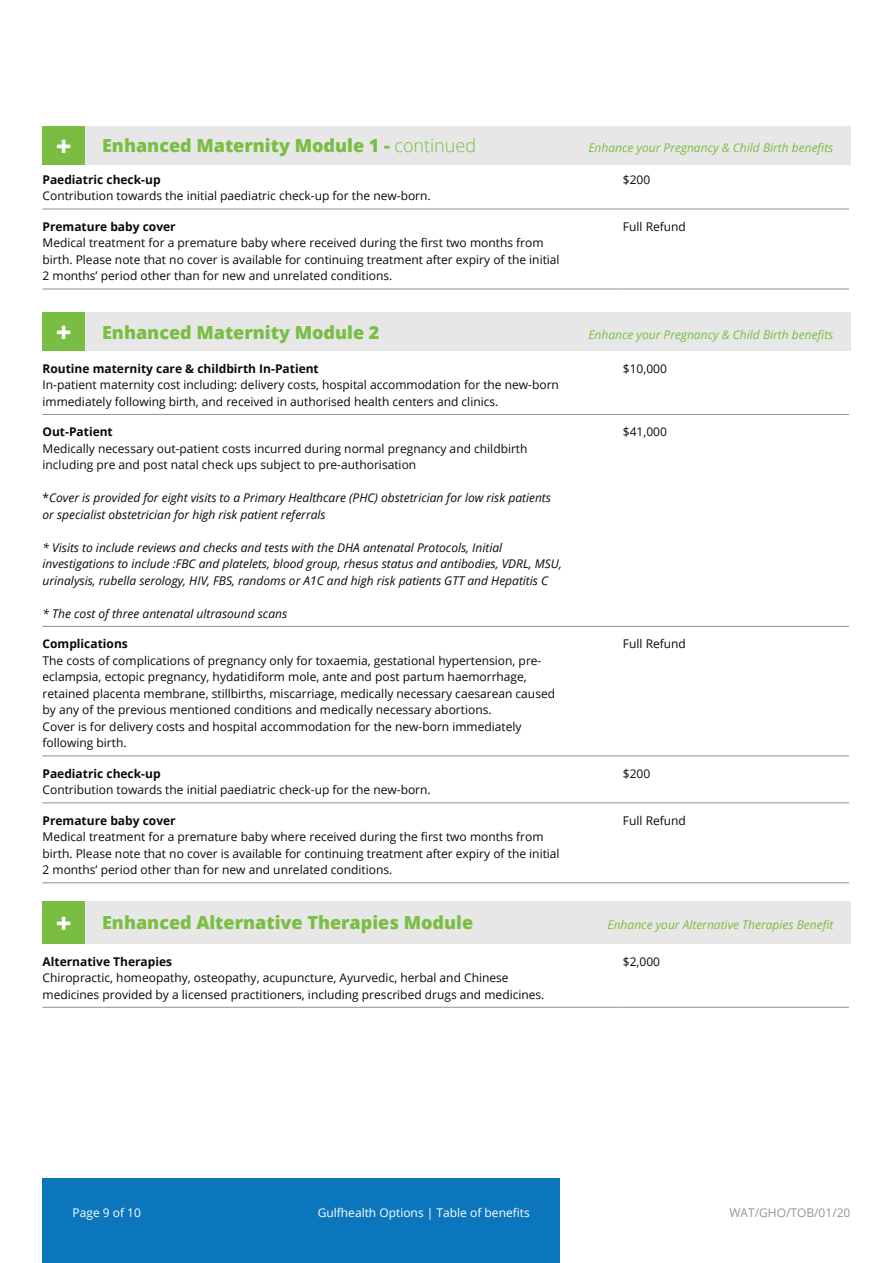
<style>
.page{position:relative;width:893px;height:1263px;background:#fff}
.page>*{position:absolute;margin:0;border:0;box-sizing:border-box;transform-origin:0 0}
.t1{font:800 27px "Open Sans";color:#fff}
.t2{font:800 18px "Open Sans";color:#79be42}
.Table_text{font:12px/16.5px "Open Sans";color:#0c0806}
.Table_text-2{font:italic 12px/16.5px "Open Sans";color:#0c0806}
.Table_text-3{font:700 12px "Open Sans";color:#0c0806}
.t3{font:italic 12px "Open Sans";color:#79be42}
.t4{font:12px "Open Sans";color:#fff}
.t5{font:12px "Open Sans";color:#939598}
.s1{font-weight:300}
.s2{font-style:normal}
</style>
<div class="page">
<div style="left:43px;top:1178px;width:517px;height:85px;background:#0c76bd"></div>
<hr style="left:43px;top:208px;width:580px;height:2px;background:#939598">
<hr style="left:623px;top:208px;width:226px;height:2px;background:#939598">
<hr style="left:43px;top:288px;width:580px;height:1px;background:#939598">
<hr style="left:623px;top:288px;width:226px;height:1px;background:#939598">
<div style="left:85px;top:126px;width:765px;height:38px;background:#e6e7e6"></div>
<div style="left:43px;top:126px;width:42px;height:38px;background:#79be42"></div>
<hr style="left:43px;top:414px;width:580px;height:1px;background:#939598">
<hr style="left:623px;top:414px;width:226px;height:1px;background:#939598">
<hr style="left:43px;top:626px;width:580px;height:1px;background:#939598">
<hr style="left:623px;top:626px;width:226px;height:1px;background:#939598">
<hr style="left:43px;top:755px;width:580px;height:1px;background:#939598">
<hr style="left:623px;top:755px;width:226px;height:1px;background:#939598">
<hr style="left:43px;top:802px;width:580px;height:1px;background:#939598">
<hr style="left:623px;top:802px;width:226px;height:1px;background:#939598">
<hr style="left:43px;top:882px;width:580px;height:1px;background:#939598">
<hr style="left:623px;top:882px;width:226px;height:1px;background:#939598">
<div style="left:85px;top:313px;width:765px;height:38px;background:#e6e7e6"></div>
<div style="left:43px;top:313px;width:42px;height:38px;background:#79be42"></div>
<hr style="left:43px;top:1007px;width:580px;height:1px;background:#939598">
<hr style="left:623px;top:1007px;width:226px;height:1px;background:#939598">
<div style="left:85px;top:901px;width:765px;height:43px;background:#e6e7e6"></div>
<div style="left:43px;top:901px;width:42px;height:43px;background:#79be42"></div>
<p class="t1" style="left:56px;top:125px;width:17px">+</p>
<p class="t2" style="left:102px;top:132px;width:376px">Enhanced Maternity Module 1 - <span class="s1">continued</span></p>
<p class="t3" style="left:588px;top:140px;width:247px">Enhance your Pregnancy &amp; Child Birth benefits</p>
<p class="Table_text-3" style="left:43px;top:171px;width:120px">Paediatric check-up</p>
<p class="Table_text" style="left:43px;top:188px;width:390px">Contribution towards the initial paediatric check-up for the new-born.</p>
<p class="Table_text-3" style="left:43px;top:218px;width:135px">Premature baby cover</p>
<p class="Table_text" style="left:43px;top:235px;width:519px">Medical treatment for a premature baby where received during the first two months from birth. Please note that no cover is available for continuing treatment after expiry of the initial<br>2 months’ period other than for new and unrelated conditions.</p>
<p class="Table_text" style="left:623px;top:171px;width:29px">$200</p>
<p class="Table_text" style="left:623px;top:218px;width:65px">Full Refund</p>
<p class="t1" style="left:56px;top:312px;width:17px">+</p>
<p class="t2" style="left:102px;top:318px;width:279px">Enhanced Maternity Module 2</p>
<p class="t3" style="left:588px;top:326px;width:247px">Enhance your Pregnancy &amp; Child Birth benefits</p>
<p class="Table_text-3" style="left:43px;top:360px;width:278px">Routine maternity care &amp; childbirth In-Patient</p>
<p class="Table_text" style="left:43px;top:376px;width:518px">In-patient maternity cost including: delivery costs, hospital accommodation for the new-born immediately following birth, and received in authorised health centers and clinics.</p>
<p class="Table_text-3" style="left:43px;top:424px;width:72px">Out-Patient</p>
<p class="Table_text" style="left:43px;top:440px;width:487px">Medically necessary out-patient costs incurred during normal pregnancy and childbirth including pre and post natal check ups subject to pre-authorisation</p>
<p class="Table_text-2" style="left:43px;top:489px;width:510px"><span class="s2">*</span>Cover is provided for eight visits to a Primary Healthcare (PHC) obstetrician for low risk patients or specialist obstetrician for high risk patient referrals</p>
<p class="Table_text-2" style="left:43px;top:539px;width:521px">* Visits to include reviews and checks and tests with the DHA antenatal Protocols, Initial investigations to include :FBC and platelets, blood group, rhesus status and antibodies, VDRL, MSU, urinalysis, rubella serology, HIV, FBS, randoms or A1C and high risk patients GTT and Hepatitis C</p>
<p class="Table_text-2" style="left:43px;top:605px;width:246px">* The cost of three antenatal ultrasound scans</p>
<p class="Table_text-3" style="left:43px;top:635px;width:87px">Complications</p>
<p class="Table_text" style="left:43px;top:652px;width:514px">The costs of complications of pregnancy only for toxaemia, gestational hypertension, pre&shy;eclampsia, ectopic pregnancy, hydatidiform mole, ante and post partum haemorrhage, retained placenta membrane, stillbirths, miscarriage, medically necessary caesarean caused by any of the previous mentioned conditions and medically necessary abortions.</p>
<p class="Table_text" style="left:43px;top:718px;width:481px">Cover is for delivery costs and hospital accommodation for the new-born immediately following birth.</p>
<p class="Table_text-3" style="left:43px;top:765px;width:120px">Paediatric check-up</p>
<p class="Table_text" style="left:43px;top:781px;width:390px">Contribution towards the initial paediatric check-up for the new-born.</p>
<p class="Table_text-3" style="left:43px;top:812px;width:135px">Premature baby cover</p>
<p class="Table_text" style="left:43px;top:828px;width:503px">Medical treatment for a premature baby where received during the first two months from</p>
<p class="Table_text" style="left:43px;top:845px;width:519px">birth. Please note that no cover is available for continuing treatment after expiry of the initial</p>
<p class="Table_text" style="left:43px;top:861px;width:351px">2 months’ period other than for new and unrelated conditions.</p>
<p class="Table_text" style="left:623px;top:360px;width:46px">$10,000</p>
<p class="Table_text" style="left:623px;top:423px;width:46px">$41,000</p>
<p class="Table_text" style="left:623px;top:635px;width:65px">Full Refund</p>
<p class="Table_text" style="left:623px;top:765px;width:29px">$200</p>
<p class="Table_text" style="left:623px;top:812px;width:65px">Full Refund</p>
<p class="t1" style="left:56px;top:902px;width:17px">+</p>
<p class="t2" style="left:102px;top:909px;width:373px">Enhanced Alternative Therapies Module</p>
<p class="t3" style="left:608px;top:917px;width:227px">Enhance your Alternative Therapies Benefit</p>
<p class="Table_text-3" style="left:43px;top:953px;width:131px">Alternative Therapies</p>
<p class="Table_text" style="left:43px;top:969px;width:503px">Chiropractic, homeopathy, osteopathy, acupuncture, Ayurvedic, herbal and Chinese medicines provided by a licensed practitioners, including prescribed drugs and medicines.</p>
<p class="Table_text" style="left:623px;top:953px;width:39px">$2,000</p>
<p class="t4" style="left:73px;top:1204px;width:70px">Page 9 of 10</p>
<p class="t4" style="left:318px;top:1204px;width:214px">Gulfhealth Options | Table of benefits</p>
<p class="t5" style="left:729px;top:1204px;width:123px">WAT/GHO/TOB/01/20</p>
</div>
